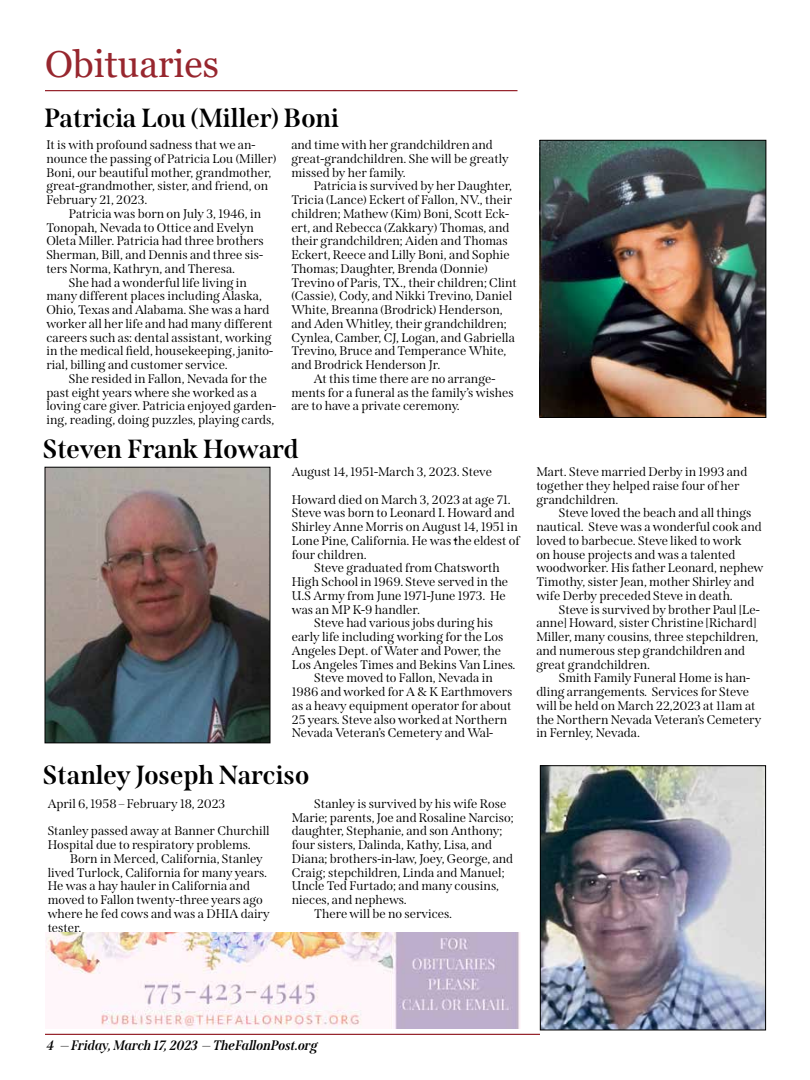
<style>
.page{position:relative;width:810px;height:1080px;background:#fff}
.page>*{position:absolute;margin:0;border:0;box-sizing:border-box;transform-origin:0 0}
.t1{font:37.5px "Georgia";color:#97262e}
.t2{font:700 26.25px "Span";color:#000}
.t3{font:italic 700 13.75px "Span";color:#000}
.t4{font:12.5px/13.8px "Span";color:#000}
</style>
<div class="page">
<hr style="left:45px;top:1034px;width:495px;height:1px;background:#97262e">
<hr style="left:45px;top:90px;width:473px;height:1px;background:#97262e">
<img style="left:542px;top:142px;width:222px;height:274px">
<div style="left:540px;top:140px;width:226px;height:278px;border:1px solid #000"></div>
<img style="left:47px;top:469px;width:221px;height:272px">
<div style="left:45px;top:467px;width:225px;height:276px;border:1px solid #000"></div>
<img style="left:542px;top:767px;width:222px;height:261px">
<div style="left:540px;top:765px;width:226px;height:265px;border:1px solid #000"></div>
<img style="left:46px;top:932px;width:474px;height:97px">
<h1 class="t1" style="left:45px;top:41px;width:175px">Obituaries</h1>
<h2 class="t2" style="left:44px;top:102px;width:296px">Patricia Lou (Miller) Boni</h2>
<p class="t4" style="left:46px;top:138px;width:231px">It is with profound sadness that we an&shy;nounce the passing of Patricia Lou (Miller)<br>Boni, our beautiful mother, grandmother, great-grandmother, sister, and friend, on February 21, 2023.</p>
<p class="t4" style="left:46px;top:207px;width:219px;text-indent:22px">Patricia was born on July 3, 1946, in Tonopah, Nevada to Ottice and Evelyn Oleta Miller. Patricia had three brothers Sherman, Bill, and Dennis and three sis&shy;ters Norma, Kathryn, and Theresa.</p>
<p class="t4" style="left:46px;top:276px;width:228px;text-indent:22px">She had a wonderful life living in many different places including Alaska, Ohio, Texas and Alabama. She was a hard worker all her life and had many different careers such as: dental assistant, working in the medical field, housekeeping, janito&shy;rial, billing and customer service.</p>
<p class="t4" style="left:46px;top:372px;width:231px;text-indent:22px">She resided in Fallon, Nevada for the past eight years where she worked as a loving care giver. Patricia enjoyed garden&shy;ing, reading, doing puzzles, playing cards,</p>
<p class="t4" style="left:291px;top:138px;width:219px">and time with her grandchildren and great-grandchildren. She will be greatly missed by her family.</p>
<p class="t4" style="left:314px;top:179px;width:200px">Patricia is survived by her Daughter,</p>
<p class="t4" style="left:291px;top:193px;width:222px">Tricia (Lance) Eckert of Fallon, NV., their</p>
<p class="t4" style="left:291px;top:207px;width:219px">children; Mathew (Kim) Boni, Scott Eck-</p>
<p class="t4" style="left:291px;top:221px;width:220px">ert, and Rebecca (Zakkary) Thomas, and</p>
<p class="t4" style="left:291px;top:234px;width:218px">their grandchildren; Aiden and Thomas</p>
<p class="t4" style="left:291px;top:248px;width:220px">Eckert, Reece and Lilly Boni, and Sophie</p>
<p class="t4" style="left:291px;top:262px;width:198px">Thomas; Daughter, Brenda (Donnie)</p>
<p class="t4" style="left:291px;top:276px;width:227px">Trevino of Paris, TX., their children; Clint</p>
<p class="t4" style="left:291px;top:289px;width:222px">(Cassie), Cody, and Nikki Trevino, Daniel</p>
<p class="t4" style="left:291px;top:303px;width:213px">White, Breanna (Brodrick) Henderson,</p>
<p class="t4" style="left:291px;top:317px;width:217px">and Aden Whitley, their grandchildren;</p>
<p class="t4" style="left:291px;top:331px;width:225px">Cynlea, Camber, CJ, Logan, and Gabriella</p>
<p class="t4" style="left:291px;top:344px;width:217px">Trevino, Bruce and Temperance White,</p>
<p class="t4" style="left:291px;top:358px;width:150px">and Brodrick Henderson Jr.</p>
<p class="t4" style="left:314px;top:372px;width:183px">At this time there are no arrange-</p>
<p class="t4" style="left:291px;top:386px;width:224px">ments for a funeral as the family’s wishes</p>
<p class="t4" style="left:291px;top:399px;width:170px">are to have a private ceremony.</p>
<h2 class="t2" style="left:43px;top:433px;width:257px">Steven Frank Howard</h2>
<p class="t4" style="left:292px;top:465px;width:202px">August 14, 1951-March 3, 2023. Steve</p>
<p class="t4" style="left:292px;top:493px;width:221px">Howard died on March 3, 2023 at age 71.</p>
<p class="t4" style="left:292px;top:506px;width:225px">Steve was born to Leonard I. Howard and</p>
<p class="t4" style="left:292px;top:520px;width:228px">Shirley Anne Morris on August 14, 1951 in</p>
<p class="t4" style="left:292px;top:534px;width:230px">Lone Pine, California. He was the eldest of</p>
<p class="t4" style="left:292px;top:548px;width:77px">four children.</p>
<p class="t4" style="left:314px;top:561px;width:187px">Steve graduated from Chatsworth</p>
<p class="t4" style="left:292px;top:575px;width:218px">High School in 1969. Steve served in the</p>
<p class="t4" style="left:292px;top:589px;width:216px">U.S Army from June 1971-June 1973. He</p>
<p class="t4" style="left:292px;top:603px;width:130px">was an MP K-9 handler.</p>
<p class="t4" style="left:314px;top:616px;width:180px">Steve had various jobs during his</p>
<p class="t4" style="left:292px;top:630px;width:213px">early life including working for the Los</p>
<p class="t4" style="left:292px;top:644px;width:211px">Angeles Dept. of Water and Power, the</p>
<p class="t4" style="left:292px;top:658px;width:225px">Los Angeles Times and Bekins Van Lines.</p>
<p class="t4" style="left:314px;top:671px;width:180px">Steve moved to Fallon, Nevada in</p>
<p class="t4" style="left:292px;top:685px;width:222px">1986 and worked for A &amp; K Earthmovers</p>
<p class="t4" style="left:292px;top:699px;width:221px">as a heavy equipment operator for about</p>
<p class="t4" style="left:292px;top:713px;width:217px">25 years. Steve also worked at Northern</p>
<p class="t4" style="left:292px;top:726px;width:203px">Nevada Veteran’s Cemetery and Wal-</p>
<h2 class="t2" style="left:43px;top:759px;width:268px">Stanley Joseph Narciso</h2>
<p class="t4" style="left:48px;top:797px;width:179px">April 6, 1958 – February 18, 2023</p>
<p class="t4" style="left:48px;top:824px;width:224px">Stanley passed away at Banner Churchill<br>Hospital due to respiratory problems.</p>
<p class="t4" style="left:48px;top:852px;width:224px;text-indent:22px">Born in Merced, California, Stanley lived Turlock, California for many years.<br>He was a hay hauler in California and moved to Fallon twenty-three years ago where he fed cows and was a DHIA dairy tester.</p>
<p class="t4" style="left:314px;top:797px;width:193px">Stanley is survived by his wife Rose</p>
<p class="t4" style="left:292px;top:811px;width:223px">Marie; parents, Joe and Rosaline Narciso;</p>
<p class="t4" style="left:292px;top:824px;width:212px">daughter, Stephanie, and son Anthony;</p>
<p class="t4" style="left:292px;top:838px;width:202px">four sisters, Dalinda, Kathy, Lisa, and</p>
<p class="t4" style="left:292px;top:852px;width:223px">Diana; brothers-in-law, Joey, George, and</p>
<p class="t4" style="left:292px;top:866px;width:214px">Craig; stepchildren, Linda and Manuel;</p>
<p class="t4" style="left:292px;top:879px;width:209px">Uncle Ted Furtado; and many cousins,</p>
<p class="t4" style="left:292px;top:893px;width:117px">nieces, and nephews.</p>
<p class="t4" style="left:314px;top:907px;width:139px">There will be no services.</p>
<p class="t4" style="left:536px;top:465px;width:212px">Mart. Steve married Derby in 1993 and together they helped raise four of her grandchildren.</p>
<p class="t4" style="left:536px;top:506px;width:229px;text-indent:22px">Steve loved the beach and all things nautical. Steve was a wonderful cook and loved to barbecue. Steve liked to work<br>on house projects and was a talented woodworker. His father Leonard, nephew Timothy, sister Jean, mother Shirley and wife Derby preceded Steve in death.</p>
<p class="t4" style="left:536px;top:603px;width:225px;text-indent:22px">Steve is survived by brother Paul [Le&shy;anne] Howard, sister Christine [Richard] Miller, many cousins, three stepchildren, and numerous step grandchildren and great grandchildren.</p>
<p class="t4" style="left:536px;top:671px;width:227px;text-indent:23px">Smith Family Funeral Home is han&shy;dling arrangements. Services for Steve will be held on March 22,2023 at 11am at the Northern Nevada Veteran’s Cemetery in Fernley, Nevada.</p>
<p class="t3" style="left:47px;top:1037px;width:273px">4 — Friday, March 17, 2023 — TheFallonPost.org</p>
</div>
